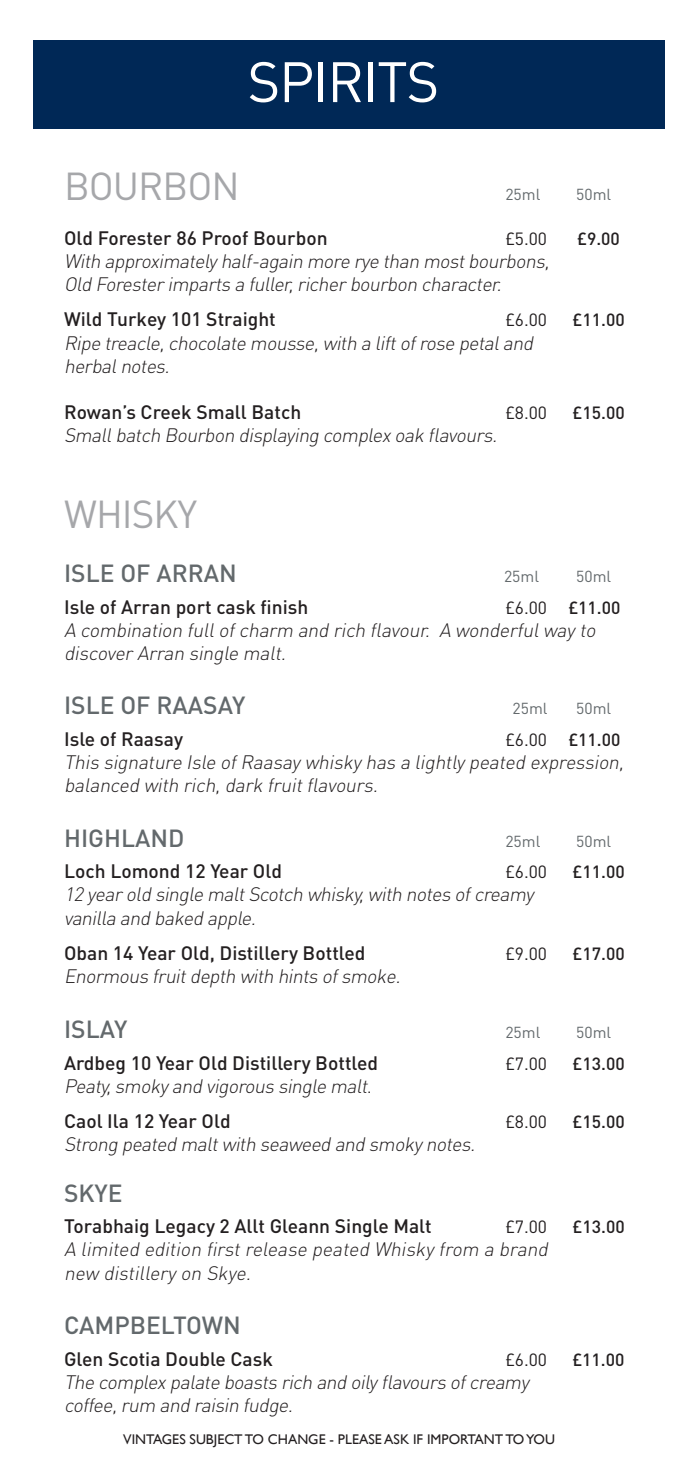
<style>
.page{position:relative;width:695px;height:1474px;background:#fff}
.page>*{position:absolute;margin:0;border:0;box-sizing:border-box;transform-origin:0 0}
.t1{font:56px "DINOT";letter-spacing:-.025em;color:#fff}
.t2{font:38.5px "DINOT";letter-spacing:-.025em;color:#a6a7aa}
.t3{font:500 24.5px "DINOT";color:#63696c}
.t4{font:italic 300 19.25px/23.1px "DINOT";color:#231f20}
.t5{font:500 19.25px "DINOT";color:#231f20}
.t6{font:500 17.5px "DINOT";color:#231f20}
.t7{font:17.5px "DINOT";color:#231f20}
.t8{font:15.75px "DINOT";color:#63696c}
.t9{font:14px "Gill Sans";color:#231f20}
.s1{font-weight:400}
.s2{font-style:normal}
</style>
<div class="page">
<div style="left:33px;top:41px;width:631px;height:88px;background:#002856"></div>
<p class="t1" style="left:247px;top:47px;width:193px">SPIRITS</p>
<p class="t2" style="left:64px;top:162px;width:177px">BOURBON</p>
<p class="t8" style="left:505px;top:185px;width:36px">25ml</p>
<p class="t8" style="left:576px;top:185px;width:36px">50ml</p>
<p class="t5" style="left:64px;top:225px;width:265px">Old Forester 86 Proof Bourbon</p>
<p class="t7" style="left:505px;top:227px;width:43px">£5.00</p>
<p class="t6" style="left:577px;top:227px;width:44px">£9.00</p>
<p class="t4" style="left:64px;top:249px;width:491px">With approximatelyhalf-again more rye than mostbourbons,</p>
<p class="t4" style="left:64px;top:272px;width:443px">Old Foresterimparts a fuller,richerbourbon character.</p>
<p class="t5" style="left:64px;top:307px;width:213px">Wild Turkey 101 Straight</p>
<p class="t7" style="left:505px;top:309px;width:43px">£6.00</p>
<p class="t6" style="left:572px;top:309px;width:54px">£11.00</p>
<p class="t4" style="left:64px;top:331px;width:475px">Ripe treacle,chocolate mousse,with a liftofrose petaland</p>
<p class="t4" style="left:64px;top:354px;width:111px">herbalnotes.</p>
<p class="t5" style="left:64px;top:399px;width:239px">Rowan’s Creek Small Batch</p>
<p class="t7" style="left:505px;top:401px;width:43px">£8.00</p>
<p class="t6" style="left:572px;top:401px;width:54px">£15.00</p>
<p class="t4" style="left:64px;top:423px;width:438px">Smallbatch Bourbon displaying complexoak flavours.</p>
<p class="t2" style="left:64px;top:490px;width:135px">WHISKY</p>
<p class="t3" style="left:64px;top:558px;width:174px">ISLE OF ARRAN</p>
<p class="t8" style="left:504px;top:567px;width:36px">25ml</p>
<p class="t8" style="left:576px;top:567px;width:36px">50ml</p>
<p class="t5" style="left:64px;top:594px;width:246px">Isle of Arran port cask finish</p>
<p class="t6" style="left:505px;top:596px;width:117px"><span class="s1">£6.00</span> £11.00</p>
<p class="t4" style="left:64px;top:618px;width:537px">A combination fullofcharm and rich flavour. A wonderfulway to discoverArran single malt.</p>
<p class="t3" style="left:64px;top:690px;width:183px">ISLE OF RAASAY</p>
<p class="t8" style="left:512px;top:699px;width:36px">25ml</p>
<p class="t8" style="left:576px;top:699px;width:36px">50ml</p>
<p class="t5" style="left:64px;top:726px;width:120px">Isle of Raasay</p>
<p class="t6" style="left:505px;top:728px;width:117px"><span class="s1">£6.00</span> £11.00</p>
<p class="t4" style="left:64px;top:750px;width:565px">This signature Isle ofRaasay whisky has a lightly peated expression, balanced with rich,dark fruitflavours.</p>
<p class="t3" style="left:64px;top:822px;width:122px">HIGHLAND</p>
<p class="t8" style="left:505px;top:831px;width:36px">25ml</p>
<p class="t8" style="left:576px;top:831px;width:36px">50ml</p>
<p class="t5" style="left:64px;top:859px;width:219px">Loch Lomond 12 Year Old</p>
<p class="t7" style="left:505px;top:861px;width:43px">£6.00</p>
<p class="t6" style="left:572px;top:860px;width:54px">£11.00</p>
<p class="t4" style="left:64px;top:882px;width:475px">12 yearold single maltScotch whisky,with notes ofcreamy</p>
<p class="t4" style="left:64px;top:905px;width:197px">vanilla and baked apple.</p>
<p class="t5" style="left:64px;top:941px;width:303px">Oban 14 Year Old, Distillery Bottled</p>
<p class="t7" style="left:505px;top:943px;width:43px">£9.00</p>
<p class="t6" style="left:572px;top:942px;width:54px">£17.00</p>
<p class="t4" style="left:64px;top:964px;width:342px">Enormous fruitdepth with hints ofsmoke.</p>
<p class="t3" style="left:64px;top:1013px;width:65px">ISLAY</p>
<p class="t8" style="left:505px;top:1022px;width:36px">25ml</p>
<p class="t8" style="left:576px;top:1022px;width:36px">50ml</p>
<p class="t5" style="left:64px;top:1050px;width:315px">Ardbeg 10 Year Old Distillery Bottled</p>
<p class="t7" style="left:505px;top:1052px;width:43px">£7.00</p>
<p class="t6" style="left:572px;top:1052px;width:54px">£13.00</p>
<p class="t4" style="left:64px;top:1073px;width:309px">Peaty,smokyand vigorous single malt<span class="s2">.</span></p>
<p class="t5" style="left:64px;top:1109px;width:168px">Caol Ila 12 Year Old</p>
<p class="t7" style="left:505px;top:1111px;width:43px">£8.00</p>
<p class="t6" style="left:572px;top:1110px;width:54px">£15.00</p>
<p class="t4" style="left:64px;top:1132px;width:417px">Strong peated maltwith seaweed and smokynotes.</p>
<p class="t3" style="left:64px;top:1177px;width:60px">SKYE</p>
<p class="t5" style="left:64px;top:1214px;width:369px">Torabhaig Legacy 2 Allt Gleann Single Malt</p>
<p class="t7" style="left:505px;top:1216px;width:43px">£7.00</p>
<p class="t6" style="left:572px;top:1215px;width:54px">£13.00</p>
<p class="t4" style="left:64px;top:1237px;width:489px">A limited edition firstrelease peated Whisky from a brand</p>
<p class="t4" style="left:64px;top:1260px;width:192px">new distillery on Skye.</p>
<p class="t3" style="left:64px;top:1309px;width:178px">CAMPBELTOWN</p>
<p class="t5" style="left:64px;top:1346px;width:210px">Glen Scotia Double Cask</p>
<p class="t7" style="left:505px;top:1348px;width:43px">£6.00</p>
<p class="t6" style="left:572px;top:1348px;width:54px">£11.00</p>
<p class="t4" style="left:64px;top:1370px;width:470px">The complexpalate boasts rich and oilyflavours ofcreamy</p>
<p class="t4" style="left:64px;top:1393px;width:234px">coffee,rum and raisin fudge.</p>
<p class="t9" style="left:123px;top:1430px;width:433px">VINTAGES SUBJECT TO CHANGE - PLEASE ASK IF IMPORTANT TO YOU</p>
</div>
